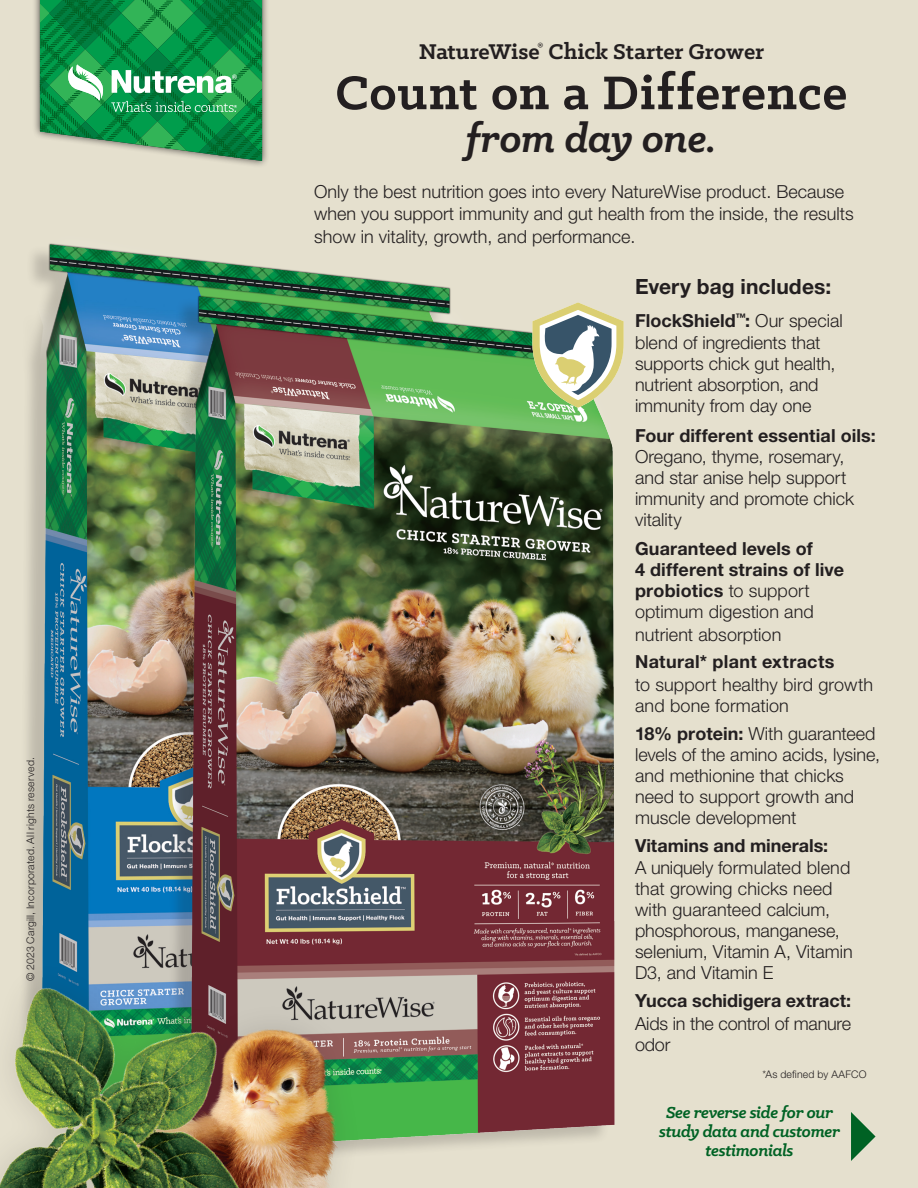
<style>
.page{position:relative;width:918px;height:1188px;background:#e5e0ce}
.page>*{position:absolute;margin:0;border:0;box-sizing:border-box;transform-origin:0 0}
.t1{font:700 53.4px "Klinic Slab";letter-spacing:.01em;color:#231f20}
.t2{font:italic 700 43.35px "Klinic Slab";letter-spacing:-.01em;color:#231f20}
.t3{font:700 24.15px "Klinic Slab";color:#231f20}
.Head_A{font:700 21px "Helvetica Neue LT Std";letter-spacing:.005em;color:#231f20}
.Bullets_A{font:300 18px/21.3px "Helvetica Neue LT Std";color:#231f20}
.Bullets_A-2{font:700 18px/21.3px "Helvetica Neue LT Std";letter-spacing:.01em;color:#231f20}
.Body_Copy_White{font:italic 700 18px/18.8px "Klinic Slab";letter-spacing:-.02em;color:#006224;text-align:center}
.Bullets_A-3{font:300 10.5px "Helvetica Neue LT Std";letter-spacing:.02em;color:#231f20}
.s1{font-weight:700}
.s2{font-weight:300}
</style>
<div class="page">
<img style="left:25px;top:243px;width:148px;height:716px">
<div style="left:32px;top:0;width:238px;height:168px;background:#231f20;opacity:.75"></div>
<svg style="left:40px;top:0;width:222px;height:161px;background:#2c9d5b"></svg>
<img style="left:152px;top:257px;width:463px;height:894px">
<svg style="left:532px;top:302px;width:92px;height:106px"></svg>
<svg style="left:851px;top:1112px;width:25px;height:49px"></svg>
<div style="left:70px;top:1001px;width:293px;height:187px;background:#231f20;opacity:.15"></div>
<img style="left:281px;top:994px;width:68px;height:194px">
<div style="left:0;top:959px;width:273px;height:229px;background:#231f20;opacity:.15"></div>
<img style="left:0;top:979px;width:281px;height:209px">
<p class="Bullets_A-3" style="left:24px;top:981px;width:225px;rotate:-90deg">© 2023 Cargill, Incorporated. All rights reserved.</p>
<p class="t3" style="left:419px;top:35px;width:347px">NatureWise<sup>®</sup> Chick Starter Grower</p>
<p class="t1" style="left:335px;top:58px;width:513px">Count on a Difference</p>
<p class="t2" style="left:466px;top:110px;width:252px">from day one.</p>
<p class="Bullets_A" style="left:314px;top:180px;width:541px;line-height:22.5px">Only the best nutrition goes into every NatureWise product. Because when you support immunity and gut health from the inside, the results show in vitality, growth, and performance.</p>
<p class="Head_A" style="left:635px;top:273px;width:198px">Every bag includes:</p>
<p class="Bullets_A" style="left:635px;top:309px;width:209px"><span class="s1">FlockShield</span><sup>™</sup><span class="s1">:</span> Our special blend of ingredients that supports chick gut health, nutrient absorption, and immunity from day one</p>
<p class="Bullets_A" style="left:635px;top:424px;width:242px"><span class="s1">Four different essential oils:<br></span>Oregano, thyme, rosemary, and star anise help support immunity and promote chick vitality</p>
<p class="Bullets_A-2" style="left:635px;top:538px;width:211px">Guaranteed levels of<br>4 different strains of live probiotics <span class="s2">to support optimum digestion and nutrient absorption</span></p>
<p class="Bullets_A" style="left:635px;top:651px;width:239px;line-height:21.8px"><span class="s1">Natural* plant extracts<br></span>to support healthy bird growth and bone formation</p>
<p class="Bullets_A" style="left:635px;top:723px;width:247px"><span class="s1">18% protein:</span> With guaranteed levels of the amino acids, lysine, and methionine that chicks need to support growth and muscle development</p>
<p class="Bullets_A" style="left:635px;top:834px;width:219px"><span class="s1">Vitamins and minerals:<br></span>A uniquely formulated blend that growing chicks need with guaranteed calcium, phosphorous, manganese, selenium, Vitamin A, Vitamin<br>D3, and Vitamin E</p>
<p class="Bullets_A" style="left:635px;top:989px;width:218px;line-height:21.8px;text-align:justify"><span class="s1">Yucca schidigera extract:<br></span>Aids in the control of manure odor</p>
<p class="Bullets_A-3" style="left:762px;top:1068px;width:106px">*As defined by AAFCO</p>
<p class="Body_Copy_White" style="left:659px;top:1103px;width:182px">See reverse side for our study data and customer testimonials</p>
</div>
